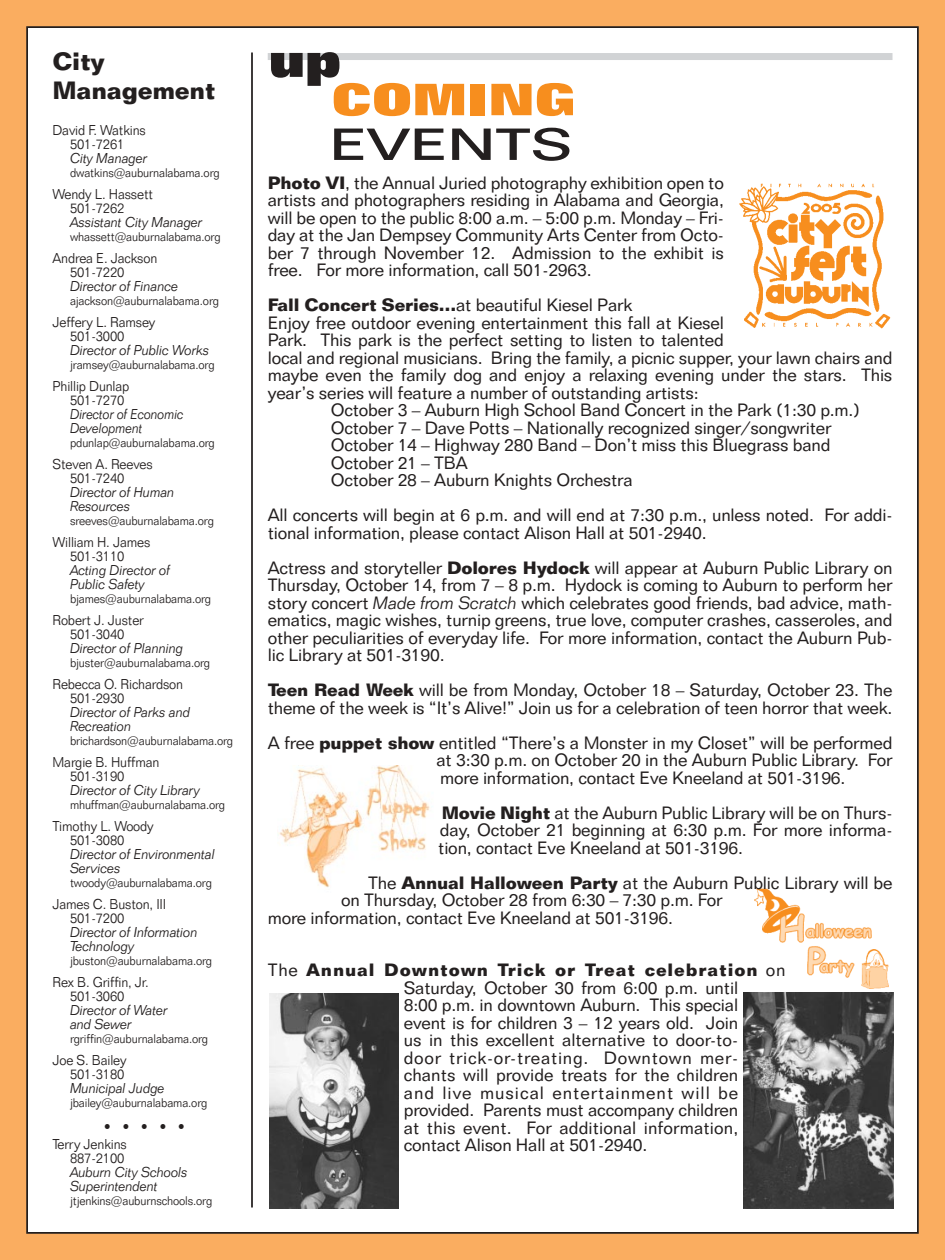
<style>
.page{position:relative;width:945px;height:1260px;background:#faad60}
.page>*{position:absolute;margin:0;border:0;box-sizing:border-box;transform-origin:0 0}
.t1{font:800 44.1px "Folio BT";letter-spacing:-.015em;color:#f78e1e;scale:1.25 1}
.t2{font:500 44.1px "Folio BT";letter-spacing:-.01em;color:#231f1f;scale:1.4 1}
.t3{font:800 44.1px "Folio BT";color:#231f1f;scale:1.2 1}
.t4{font:700 24.5px/29.4px "Folio BT";letter-spacing:-.015em;color:#231f1f}
.t5{font:17.5px/17.5px "Folio BT";letter-spacing:-.01em;color:#231f1f;text-align:justify}
.t6{font:300 17.5px "Folio BT";color:#231f1f;scale:.95 1}
.t7{font:300 14px/14px "Folio BT";letter-spacing:-.01em;color:#231f1f;scale:.95 1}
.t8{font:italic 300 14px/14px "Folio BT";letter-spacing:-.01em;color:#231f1f;scale:.95 1}
.t9{font:italic 300 14px/14px "Folio BT";letter-spacing:-.01em;color:#231f1f;scale:.9 1}
.t10{font:300 12.25px "Folio BT";letter-spacing:-.01em;color:#231f1f;scale:.95 1}
.s1{font-weight:700}
.s2{font-weight:300;font-style:italic}
</style>
<div class="page">
<div style="left:27px;top:27px;width:891px;height:1206px;background:#fff"></div>
<img style="left:278px;top:766px;width:152px;height:122px">
<hr style="left:251px;top:52px;width:2px;height:1156px;background:#231f1f">
<div style="left:268px;top:53px;width:624px;height:7px;background:#d1d3d5"></div>
<img style="left:755px;top:889px;width:134px;height:99px">
<img style="left:739px;top:183px;width:152px;height:146px">
<img style="left:744px;top:993px;width:149px;height:215px">
<img style="left:269px;top:994px;width:130px;height:214px">
<h2 class="t4" style="left:52px;top:49px;width:165px">City<br>Management</h2>
<p class="t7" style="left:52px;top:124px;width:100px;text-align:center">David F. Watkins<br>501-7261</p>
<p class="t8" style="left:70px;top:152px;width:83px">City Manager</p>
<p class="t10" style="left:70px;top:168px;width:159px">dwatkins@auburnalabama.org</p>
<p class="t7" style="left:70px;top:188px;width:89px;text-indent:-18px">Wendy L. Hassett<br>501-7262</p>
<p class="t8" style="left:70px;top:216px;width:141px">Assistant City Manager</p>
<p class="t10" style="left:70px;top:232px;width:160px">whassett@auburnalabama.org</p>
<p class="t7" style="left:70px;top:252px;width:93px;text-indent:-18px">Andrea E. Jackson<br>501-7220</p>
<p class="t8" style="left:70px;top:280px;width:116px">Director of Finance</p>
<p class="t10" style="left:70px;top:296px;width:158px">ajackson@auburnalabama.org</p>
<p class="t7" style="left:70px;top:316px;width:92px;text-indent:-18px">Jeffery L. Ramsey<br>501-3000</p>
<p class="t8" style="left:70px;top:344px;width:148px">Director of Public Works</p>
<p class="t10" style="left:70px;top:360px;width:154px">jramsey@auburnalabama.org</p>
<p class="t7" style="left:70px;top:380px;width:64px;text-indent:-18px">Phillip Dunlap<br>501-7270</p>
<p class="t9" style="left:70px;top:408px;width:128px">Director of Economic<br>Development</p>
<p class="t10" style="left:70px;top:438px;width:154px">pdunlap@auburnalabama.org</p>
<p class="t7" style="left:70px;top:458px;width:89px;text-indent:-18px">Steven A. Reeves<br>501-7240</p>
<p class="t8" style="left:70px;top:486px;width:112px">Director of Human<br>Resources</p>
<p class="t10" style="left:70px;top:516px;width:153px">sreeves@auburnalabama.org</p>
<p class="t7" style="left:70px;top:536px;width:86px;text-indent:-18px">William H. James<br>501-3110</p>
<p class="t8" style="left:70px;top:564px;width:107px">Acting Director of<br>Public Safety</p>
<p class="t10" style="left:70px;top:594px;width:150px">bjames@auburnalabama.org</p>
<p class="t7" style="left:52px;top:614px;width:98px;text-align:center">Robert J. Juster<br>501-3040</p>
<p class="t8" style="left:70px;top:642px;width:121px">Director of Planning</p>
<p class="t10" style="left:70px;top:658px;width:149px">bjuster@auburnalabama.org</p>
<p class="t7" style="left:70px;top:678px;width:121px;text-indent:-18px">Rebecca O. Richardson<br>501-2930</p>
<p class="t8" style="left:70px;top:706px;width:128px">Director of Parks and<br>Recreation</p>
<p class="t10" style="left:70px;top:736px;width:173px">brichardson@auburnalabama.org</p>
<p class="t7" style="left:70px;top:756px;width:96px;text-indent:-18px">Margie B. Huffman<br>501-3190</p>
<p class="t8" style="left:70px;top:784px;width:138px">Director of City Library</p>
<p class="t10" style="left:70px;top:800px;width:165px">mhuffman@auburnalabama.org</p>
<p class="t7" style="left:70px;top:820px;width:90px;text-indent:-18px">Timothy L. Woody<br>501-3080</p>
<p class="t8" style="left:70px;top:848px;width:154px">Director of Environmental<br>Services</p>
<p class="t10" style="left:70px;top:878px;width:151px">twoody@auburnalabama.org</p>
<p class="t7" style="left:70px;top:898px;width:103px;text-indent:-18px">James C. Buston, III<br>501-7200</p>
<p class="t8" style="left:70px;top:926px;width:136px">Director of Information<br>Technology</p>
<p class="t10" style="left:70px;top:956px;width:151px">jbuston@auburnalabama.org</p>
<p class="t7" style="left:52px;top:976px;width:103px;text-align:center">Rex B. Griffin, Jr.<br>501-3060</p>
<p class="t8" style="left:70px;top:1004px;width:104px">Director of Water and Sewer</p>
<p class="t10" style="left:70px;top:1034px;width:147px">rgriffin@auburnalabama.org</p>
<p class="t7" style="left:52px;top:1054px;width:80px;text-align:right">Joe S. Bailey<br>501-3180</p>
<p class="t8" style="left:70px;top:1082px;width:101px">Municipal Judge</p>
<p class="t10" style="left:70px;top:1098px;width:146px">jbailey@auburnalabama.org</p>
<p class="t6" style="left:103px;top:1120px;width:90px">•••••</p>
<p class="t7" style="left:52px;top:1139px;width:80px;text-align:right">Terry Jenkins<br>887-2100</p>
<p class="t8" style="left:70px;top:1167px;width:125px">Auburn City Schools<br>Superintendent</p>
<p class="t10" style="left:70px;top:1196px;width:151px">jtjenkins@auburnschools.org</p>
<h1 class="t3" style="left:268px;top:44px;width:62px">up</h1>
<h1 class="t1" style="left:331px;top:82px;width:197px">COMING</h1>
<h1 class="t2" style="left:329px;top:129px;width:176px">EVENTS</h1>
<p class="t5" style="left:268px;top:176px;width:458px"><span class="s1">Photo VI</span>, the Annual Juried photography exhibition open to artists and photographers residing in Alabama and Georgia, will be open to the public 8:00 a.m. – 5:00 p.m. Monday – Fri&shy;day at the Jan Dempsey Community Arts Center from Octo&shy;ber 7 through November 12. Admission to the exhibit is free. For more information, call 501-2963.</p>
<p class="t5" style="left:268px;top:298px;width:366px"><span class="s1">Fall Concert Series…</span>at beautiful Kiesel Park</p>
<p class="t5" style="left:268px;top:316px;width:458px">Enjoy free outdoor evening entertainment this fall at Kiesel</p>
<p class="t5" style="left:268px;top:333px;width:458px">Park. This park is the perfect setting to listen to talented</p>
<p class="t5" style="left:268px;top:351px;width:626px">local and regional musicians. Bring the family, a picnic supper, your lawn chairs and</p>
<p class="t5" style="left:268px;top:368px;width:626px">maybe even the family dog and enjoy a relaxing evening under the stars. This</p>
<p class="t5" style="left:268px;top:386px;width:432px">year’s series will feature a number of outstanding artists:</p>
<p class="t5" style="left:331px;top:403px;width:531px">October 3 – Auburn High School Band Concert in the Park (1:30 p.m.)</p>
<p class="t5" style="left:331px;top:421px;width:502px">October 7 – Dave Potts – Nationally recognized singer/songwriter</p>
<p class="t5" style="left:331px;top:438px;width:501px">October 14 – Highway 280 Band – Don’t miss this Bluegrass band</p>
<p class="t5" style="left:331px;top:456px;width:139px">October 21 – TBA</p>
<p class="t5" style="left:331px;top:473px;width:304px">October 28 – Auburn Knights Orchestra</p>
<p class="t5" style="left:268px;top:508px;width:626px">All concerts will begin at 6 p.m. and will end at 7:30 p.m., unless noted. For addi&shy;tional information, please contact Alison Hall at 501-2940.</p>
<p class="t5" style="left:268px;top:561px;width:626px">Actress and storyteller <span class="s1">Dolores Hydock</span> will appear at Auburn Public Library on Thursday, October 14, from 7 – 8 p.m. Hydock is coming to Auburn to perform her story concert <span class="s2">Made from Scratch</span> which celebrates good friends, bad advice, math&shy;ematics, magic wishes, turnip greens, true love, computer crashes, casseroles, and other peculiarities of everyday life. For more information, contact the Auburn Pub&shy;lic Library at 501-3190.</p>
<p class="t5" style="left:268px;top:683px;width:626px"><span class="s1">Teen Read Week</span> will be from Monday, October 18 – Saturday, October 23. The theme of the week is “It’s Alive!” Join us for a celebration of teen horror that week.</p>
<p class="t5" style="left:436px;top:736px;width:458px;text-indent:-169px">A free <span class="s1">puppet show</span> entitled “There’s a Monster in my Closet” will be performed at 3:30 p.m. on October 20 in the Auburn Public Library. For more information, contact Eve Kneeland at 501-3196.</p>
<p class="t5" style="left:438px;top:806px;width:456px"><span class="s1">Movie Night</span> at the Auburn Public Library will be on Thurs&shy;day, October 21 beginning at 6:30 p.m. For more informa&shy;tion, contact Eve Kneeland at 501-3196.</p>
<p class="t5" style="left:368px;top:876px;width:526px">The <span class="s1">Annual Halloween Party</span> at the Auburn Public Library will be</p>
<p class="t5" style="left:341px;top:893px;width:383px">on Thursday, October 28 from 6:30 – 7:30 p.m. For</p>
<p class="t5" style="left:268px;top:911px;width:407px">more information, contact Eve Kneeland at 501-3196.</p>
<p class="t5" style="left:404px;top:963px;width:383px;text-align:left;text-indent:-136px">The <span class="s1">Annual Downtown Trick or Treat celebration</span> on Saturday, October 30 from 6:00 p.m. until<br>8:00 p.m. in downtown Auburn. This special<br>event is for children 3 – 12 years old. Join<br>us in this excellent alternative to door-to-<br>door trick-or-treating. Downtown mer&shy;chants will provide treats for the children<br>and live musical entertainment will be provided. Parents must accompany children<br>at this event. For additional information, contact Alison Hall at 501-2940.</p>
</div>
